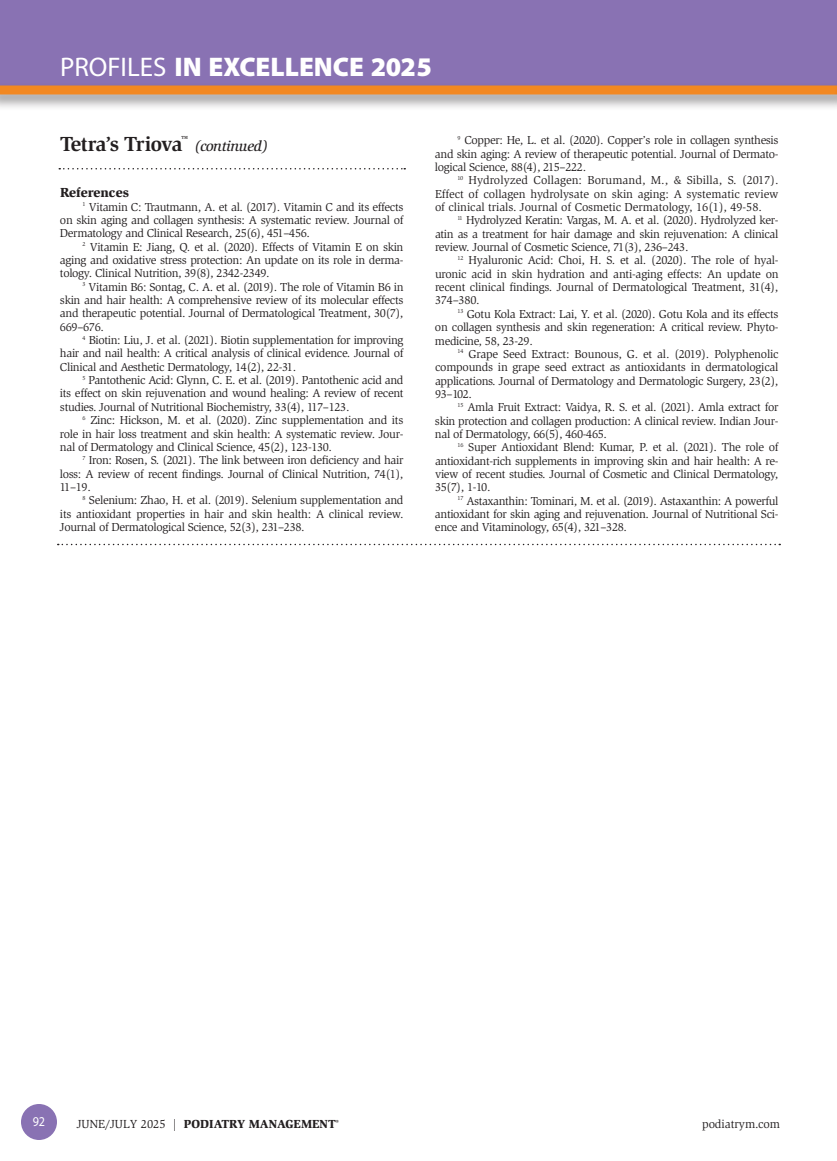
<style>
.page{position:relative;width:837px;height:1161px;background:#fff}
.page>*{position:absolute;margin:0;border:0;box-sizing:border-box;transform-origin:0 0}
.t1{font:900 27px "Myriad Pro";color:#fff}
.t2{font:700 21px "Slimbach Pro";letter-spacing:-.045em;color:#231f20}
.t3{font:italic 500 15px "Slimbach Std";letter-spacing:-.025em;color:#231f20}
._2011-Subhead1{font:900 13.5px "Slimbach Std";color:#231f20}
.t4{font:13.5px "Myriad Pro";color:#fff;scale:.9 1}
.t5{font:900 12px "Slimbach Std";color:#231f20}
.t6{font:12px "Slimbach Pro";color:#231f20}
._2011-Global_Text{font:11.85px/13.4px "Slimbach Pro";letter-spacing:-.03em;color:#231f20;text-align:justify}
.s1{font-weight:400}
.s2{font-family:"Slimbach Pro";font-weight:400}
</style>
<div class="page">
<div style="left:0;top:0;width:837px;height:88px;background:#8972b3"></div>
<div style="left:0;top:82px;width:837px;height:29px;background:#231f20;opacity:.5"></div>
<div style="left:0;top:86px;width:837px;height:8px;background:#f28821"></div>
<div style="left:21px;top:1104px;width:36px;height:36px;background:#8972b3;border-radius:50%"></div>
<hr style="left:833px;top:82px;width:4px;height:29px;background:#231f20;opacity:.5">
<svg style="left:59px;top:168px;width:346px;height:2px"></svg>
<svg style="left:58px;top:544px;width:722px;height:1px"></svg>
<p class="t1" style="left:60px;top:51px;width:374px"><span class="s1">PROFILES</span> IN EXCELLENCE 2025</p>
<p class="t2" style="left:60px;top:131px;width:130px">Tetra’s Triova<sup>™</sup></p>
<p class="t3" style="left:194px;top:137px;width:75px">(continued)</p>
<p class="_2011-Subhead1" style="left:60px;top:184px;width:70px">References</p>
<p class="_2011-Global_Text" style="left:60px;top:200px;width:345px;text-indent:23px"><sup>1</sup> Vitamin C: Trautmann, A. et al. (2017). Vitamin C and its effects on skin aging and collagen synthesis: A systematic review. Journal of Dermatology and Clinical Research, 25(6), 451–456.</p>
<p class="_2011-Global_Text" style="left:60px;top:240px;width:345px;text-indent:23px"><sup>2</sup> Vitamin E: Jiang, Q. et al. (2020). Effects of Vitamin E on skin aging and oxidative stress protection: An update on its role in derma&shy;tology. Clinical Nutrition, 39(8), 2342-2349.</p>
<p class="_2011-Global_Text" style="left:60px;top:280px;width:345px;text-indent:23px"><sup>3</sup> Vitamin B6: Sontag, C. A. et al. (2019). The role of Vitamin B6 in skin and hair health: A comprehensive review of its molecular effects and therapeutic potential. Journal of Dermatological Treatment, 30(7), 669–676.</p>
<p class="_2011-Global_Text" style="left:60px;top:333px;width:345px;text-indent:23px"><sup>4</sup> Biotin: Liu, J. et al. (2021). Biotin supplementation for improving hair and nail health: A critical analysis of clinical evidence. Journal of Clinical and Aesthetic Dermatology, 14(2), 22-31.</p>
<p class="_2011-Global_Text" style="left:60px;top:373px;width:345px;text-indent:23px"><sup>5</sup> Pantothenic Acid: Glynn, C. E. et al. (2019). Pantothenic acid and its effect on skin rejuvenation and wound healing: A review of recent studies. Journal of Nutritional Biochemistry, 33(4), 117–123.</p>
<p class="_2011-Global_Text" style="left:60px;top:413px;width:345px;text-indent:23px"><sup>6</sup> Zinc: Hickson, M. et al. (2020). Zinc supplementation and its role in hair loss treatment and skin health: A systematic review. Jour&shy;nal of Dermatology and Clinical Science, 45(2), 123-130.</p>
<p class="_2011-Global_Text" style="left:60px;top:454px;width:345px;text-indent:23px"><sup>7</sup> Iron: Rosen, S. (2021). The link between iron deficiency and hair loss: A review of recent findings. Journal of Clinical Nutrition, 74(1), 11–19.</p>
<p class="_2011-Global_Text" style="left:60px;top:494px;width:345px;text-indent:23px"><sup>8</sup> Selenium: Zhao, H. et al. (2019). Selenium supplementation and its antioxidant properties in hair and skin health: A clinical review.<br>Journal of Dermatological Science, 52(3), 231–238.</p>
<p class="_2011-Global_Text" style="left:435px;top:134px;width:345px;text-indent:23px"><sup>9</sup> Copper: He, L. et al. (2020). Copper’s role in collagen synthesis and skin aging: A review of therapeutic potential. Journal of Dermato&shy;logical Science, 88(4), 215–222.</p>
<p class="_2011-Global_Text" style="left:435px;top:174px;width:345px;text-indent:22px"><sup>10</sup> Hydrolyzed Collagen: Borumand, M., &amp; Sibilla, S. (2017).<br>Effect of collagen hydrolysate on skin aging: A systematic review of clinical trials. Journal of Cosmetic Dermatology, 16(1), 49-58.</p>
<p class="_2011-Global_Text" style="left:435px;top:214px;width:345px;text-indent:22px"><sup>11</sup> Hydrolyzed Keratin: Vargas, M. A. et al. (2020). Hydrolyzed ker&shy;atin as a treatment for hair damage and skin rejuvenation: A clinical review. Journal of Cosmetic Science, 71(3), 236–243.</p>
<p class="_2011-Global_Text" style="left:435px;top:254px;width:345px;text-indent:22px"><sup>12</sup> Hyaluronic Acid: Choi, H. S. et al. (2020). The role of hyal&shy;uronic acid in skin hydration and anti-aging effects: An update on recent clinical findings. Journal of Dermatological Treatment, 31(4), 374–380.</p>
<p class="_2011-Global_Text" style="left:435px;top:307px;width:345px;text-indent:23px"><sup>13</sup> Gotu Kola Extract: Lai, Y. et al. (2020). Gotu Kola and its effects on collagen synthesis and skin regeneration: A critical review. Phyto&shy;medicine, 58, 23-29.</p>
<p class="_2011-Global_Text" style="left:435px;top:347px;width:345px;text-indent:22px"><sup>14</sup> Grape Seed Extract: Bounous, G. et al. (2019). Polyphenolic compounds in grape seed extract as antioxidants in dermatological applications. Journal of Dermatology and Dermatologic Surgery, 23(2), 93–102.</p>
<p class="_2011-Global_Text" style="left:435px;top:401px;width:345px;text-indent:23px"><sup>15</sup> Amla Fruit Extract: Vaidya, R. S. et al. (2021). Amla extract for skin protection and collagen production: A clinical review. Indian Jour&shy;nal of Dermatology, 66(5), 460-465.</p>
<p class="_2011-Global_Text" style="left:435px;top:441px;width:345px;text-indent:22px"><sup>16</sup> Super Antioxidant Blend: Kumar, P. et al. (2021). The role of antioxidant-rich supplements in improving skin and hair health: A re&shy;view of recent studies. Journal of Cosmetic and Clinical Dermatology, 35(7), 1-10.</p>
<p class="_2011-Global_Text" style="left:435px;top:494px;width:345px;text-indent:23px"><sup>17</sup> Astaxanthin: Tominari, M. et al. (2019). Astaxanthin: A powerful antioxidant for skin aging and rejuvenation. Journal of Nutritional Sci&shy;ence and Vitaminology, 65(4), 321–328.</p>
<p class="t4" style="left:33px;top:1114px;width:15px">92</p>
<p class="t5" style="left:77px;top:1116px;width:263px"><span class="s2">JUNE/JULY 2025 |</span> PODIATRY MANAGEMENT<sup>®</sup></p>
<p class="t6" style="left:702px;top:1116px;width:79px">podiatrym.com</p>
</div>
